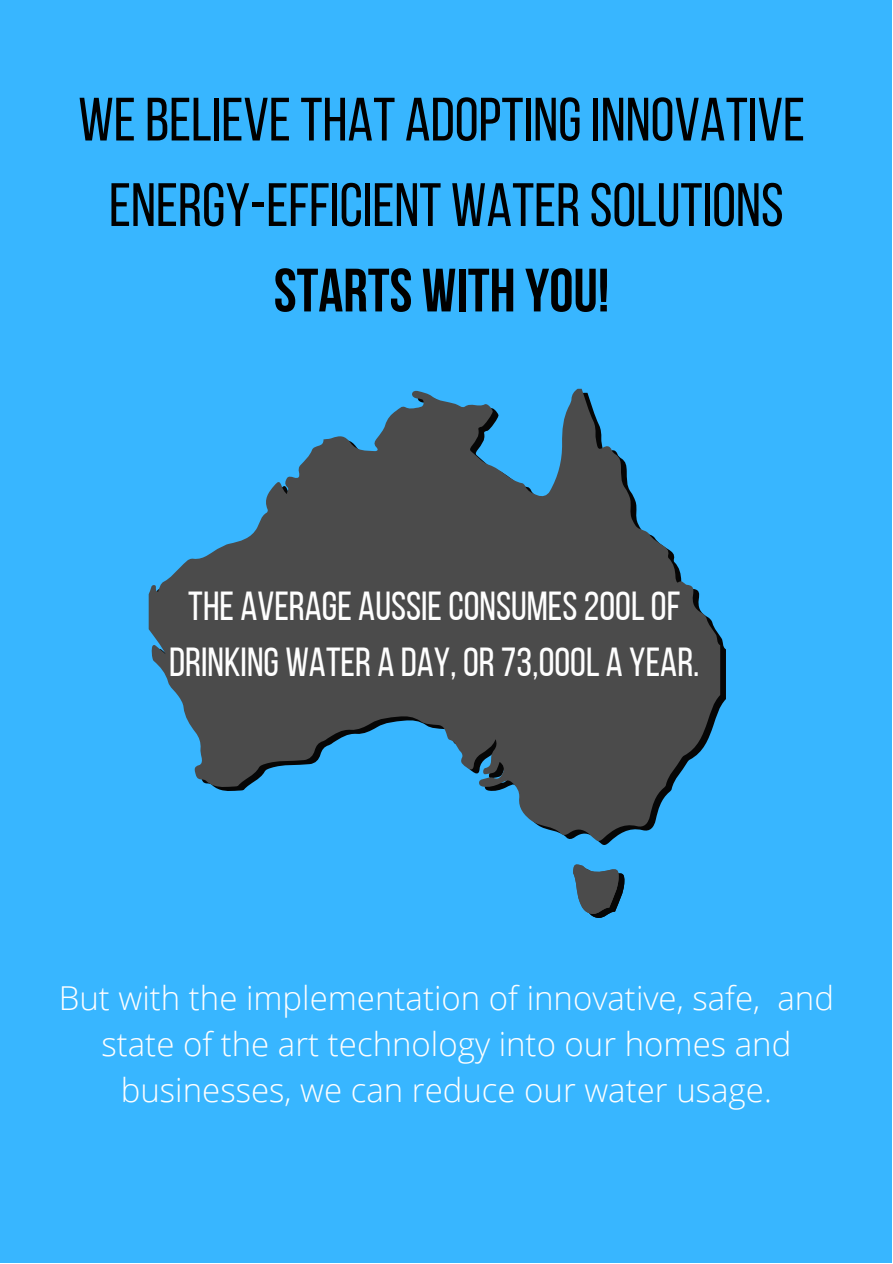
<style>
.page{position:relative;width:893px;height:1264px;background:#fff}
.page>*{position:absolute;margin:0;border:0;box-sizing:border-box;transform-origin:0 0}
.t1{font:61.05px/85.5px "Bebas Neue";color:#000;text-align:center}
.t2{font:700 61.05px "Bebas Neue";color:#000}
.t3{font:40.5px/56.2px "Bebas Neue";color:#fefefe;text-align:center}
.t4{font:300 33px/46px "Open Sans";color:#fefefe;text-align:center}
</style>
<div class="page">
<div style="left:0;top:0;width:891px;height:1262px;background:#38b6ff"></div>
<svg style="left:149px;top:389px;width:571px;height:454px;fill:#4b4b4b"></svg>
<svg style="left:573px;top:864px;width:51px;height:54px"></svg>
<h1 class="t1" style="left:78px;top:82px;width:728px">WEBELIEVETHAT ADOPTINGINNOVATIVE<br>ENERGY-EFFICIENT WATERSOLUTIONS</h1>
<h1 class="t2" style="left:274px;top:266px;width:337px">STARTS WITH YOU!</h1>
<p class="t3" style="left:169px;top:581px;width:532px">THE AVERAGE AUSSIECONSUMES200LOF<br>DRINKING WATER A DAY, OR73,000L A YEAR.</p>
<p class="t4" style="left:59px;top:974px;width:776px">But with the implementation of innovative, safe, and state of the art technology into our homes and businesses, we can reduce our water usage.</p>
</div>
